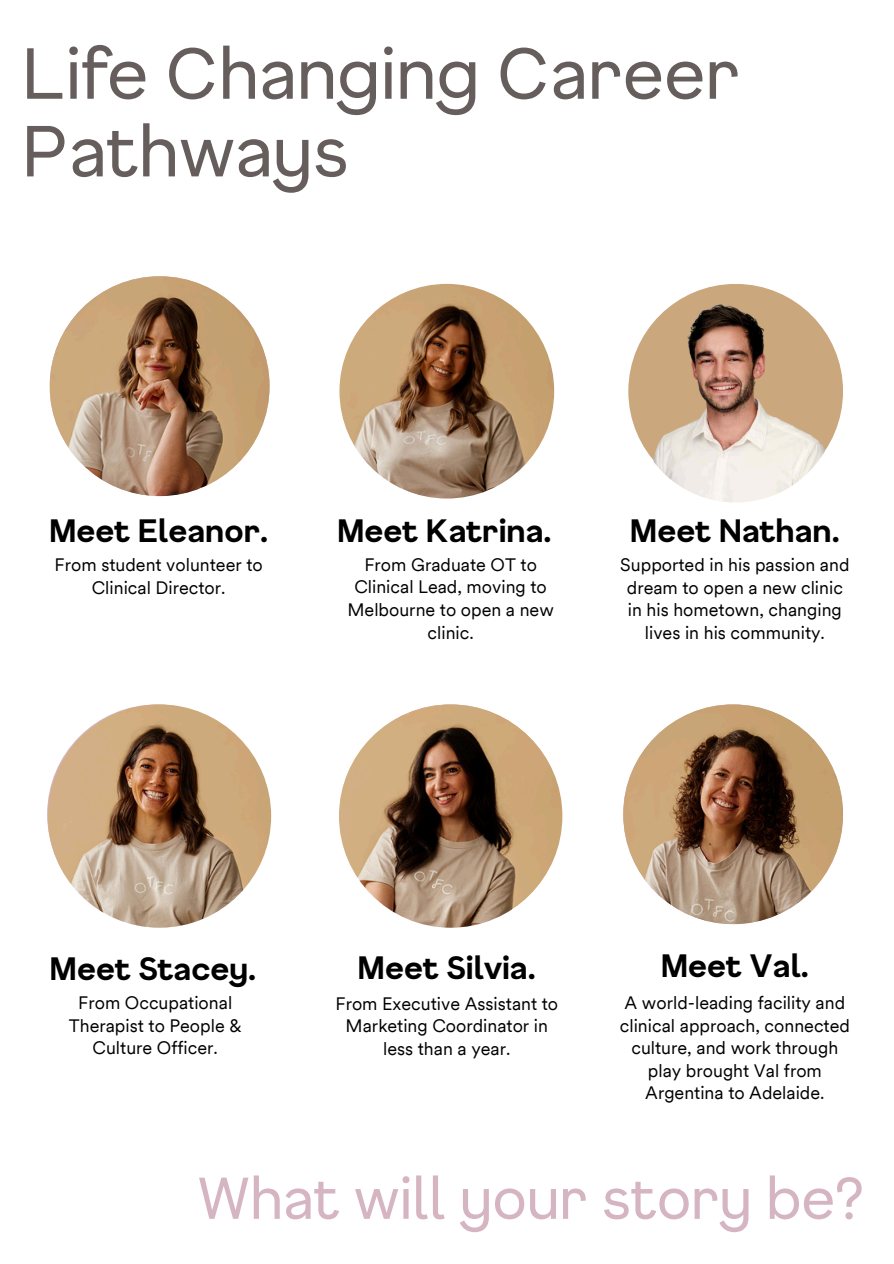
<style>
.page{position:relative;width:894px;height:1264px;background:#fff}
.page>*{position:absolute;margin:0;border:0;box-sizing:border-box;transform-origin:0 0}
.t1{font:70.5px/77.7px "F37 Gruffy";color:#665e5c}
.t2{font:57.6px "F37 Gruffy";color:#d6b5c2}
.t3{font:700 31.5px "F37 Gruffy";color:#000}
.t4{font:18px/22.5px "Circular XXTT";color:#000;text-align:center}
</style>
<div class="page">
<img style="left:50px;top:276px;width:219px;height:220px;border-radius:50%">
<img style="left:48px;top:704px;width:223px;height:223px;border-radius:50%">
<img style="left:339px;top:704px;width:223px;height:223px;border-radius:50%">
<img style="left:623px;top:704px;width:219px;height:220px;border-radius:50%">
<img style="left:339px;top:284px;width:215px;height:214px;border-radius:50%">
<div style="left:628px;top:284px;width:214px;height:214px;background:#cba77d;border-radius:50%"></div>
<img style="left:632px;top:296px;width:206px;height:206px;border-radius:50%">
<h3 class="t1" style="left:22px;top:33px;width:719px">Life Changing Career<br>Pathways</h3>
<p class="t3" style="left:49px;top:511px;width:220px">Meet Eleanor.</p>
<p class="t3" style="left:337px;top:511px;width:216px">Meet Katrina.</p>
<h3 class="t3" style="left:629px;top:511px;width:211px">Meet Nathan.</h3>
<p class="t4" style="left:347px;top:553px;width:208px">From Graduate OT to<br>Clinical Lead, moving to<br>Melbourne to open a new clinic.</p>
<p class="t4" style="left:55px;top:553px;width:209px">From student volunteer to<br>Clinical Director.</p>
<h3 class="t4" style="left:620px;top:553px;width:231px">Supported in his passion and dream to open a new clinic in his hometown, changing lives in his community.</h3>
<p class="t3" style="left:50px;top:948px;width:208px">Meet Stacey.</p>
<p class="t3" style="left:357px;top:948px;width:180px">Meet Silvia.</p>
<h3 class="t3" style="left:660px;top:946px;width:149px">Meet Val.</h3>
<p class="t4" style="left:69px;top:991px;width:174px">From Occupational<br>Therapist to People &amp;<br>Culture Officer.</p>
<p class="t4" style="left:335px;top:991px;width:224px">From Executive Assistant to<br>Marketing Coordinator in less than a year.</p>
<h3 class="t4" style="left:619px;top:991px;width:231px">A world-leading facility and clinical approach, connected culture, and work through play brought Val from<br>Argentina to Adelaide.</h3>
<p class="t2" style="left:197px;top:1162px;width:667px">What will your story be?</p>
</div>
